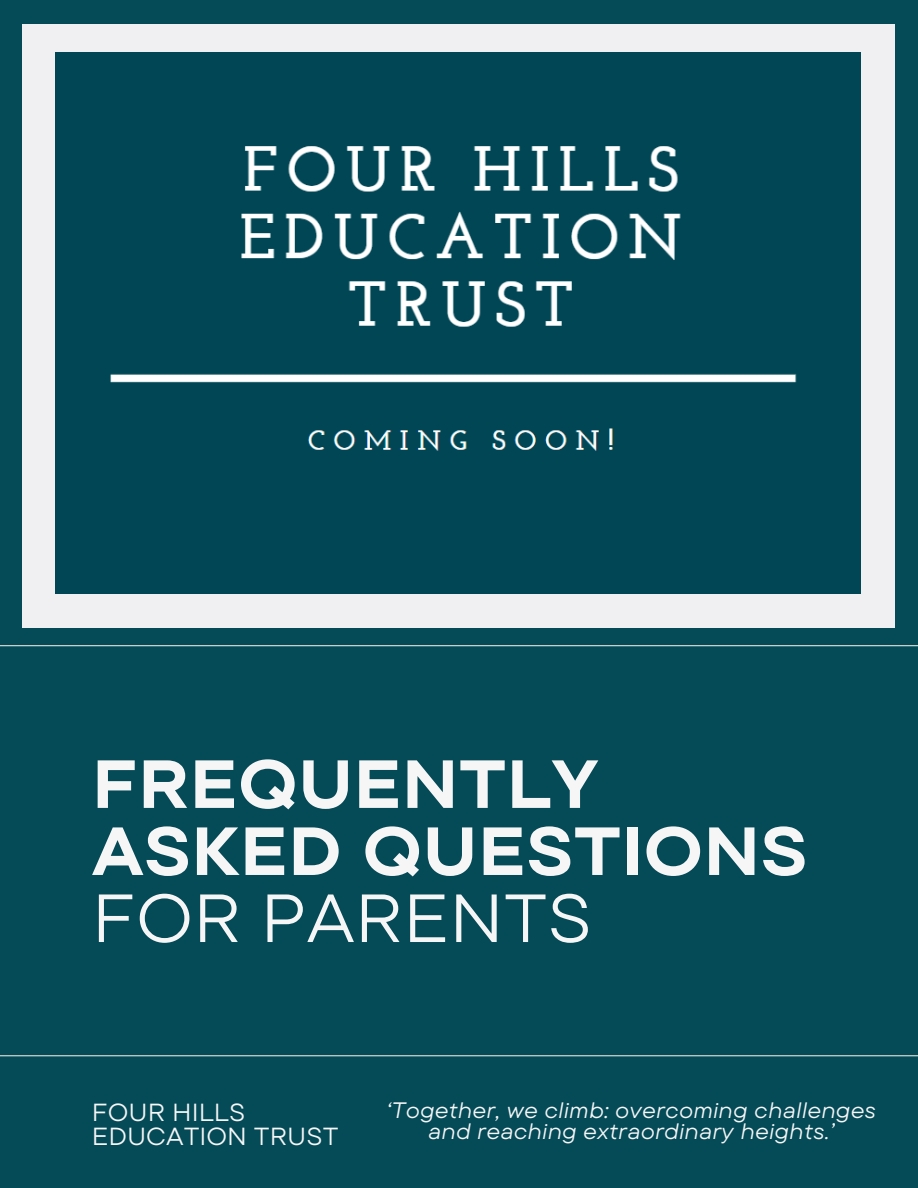
<style>
.page{position:relative;width:918px;height:1188px;background:#044a57}
.page>*{position:absolute;margin:0;border:0;box-sizing:border-box;transform-origin:0 0}
.t1{font:700 67.95px/67.1px "TT Commons Pro Exp";color:#f6f6f6}
.t2{font:24.6px/24.3px "TT Commons Pro Exp";color:#f6f6f6}
.t3{font:italic 22.2px/21.3px "TT Commons Pro Exp";color:#f6f6f6;text-align:center}
.s1{font-weight:400}
</style>
<div class="page">
<hr style="left:0;top:1055px;width:918px;height:1px;background:#e4e2dd">
<hr style="left:0;top:645px;width:918px;height:1px;background:#e4e2dd">
<div style="left:22px;top:24px;width:872px;height:604px;background:#f0f0f3"></div>
<div style="left:55px;top:52px;width:806px;height:542px;background:#004655"></div>
<p class="t1" style="left:92px;top:749px;width:717px">FREQUENTLY<br>ASKED QUESTIONS<br><span class="s1">FOR PARENTS</span></p>
<h1 class="t2" style="left:92px;top:1099px;width:248px">FOUR HILLS<br>EDUCATION TRUST</h1>
<p class="t3" style="left:386px;top:1099px;width:491px">‘Together, we climb: overcoming challenges and reaching extraordinary heights.’</p>
</div>
